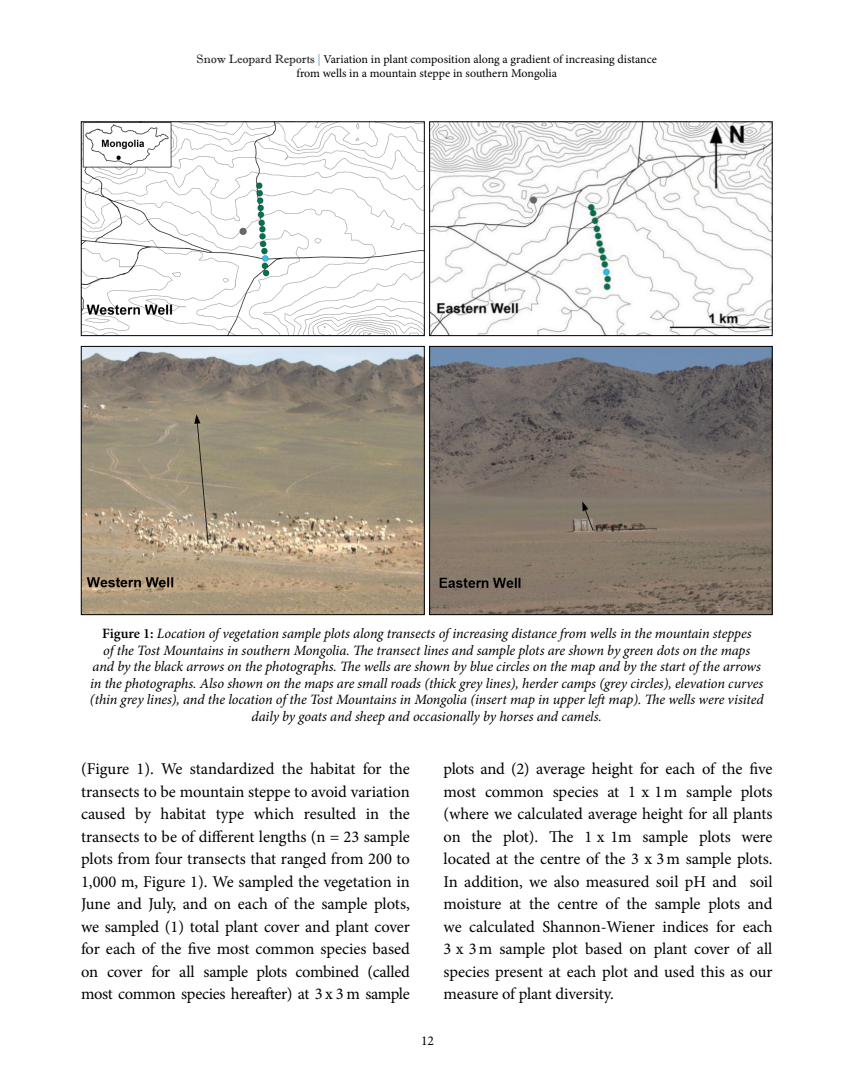
<style>
.page{position:relative;width:864px;height:1080px;background:#fff}
.page>*{position:absolute;margin:0;border:0;box-sizing:border-box;transform-origin:0 0}
.t1{font:16.5px/22.5px "Minion Pro";letter-spacing:-.015em;color:#000;text-align:justify}
.t2{font:italic 14.25px/16.5px "Minion Pro";letter-spacing:-.01em;color:#000;text-align:center}
.t3{font:13.5px "Minion Pro";color:#000}
.t4{font:12px/14.4px "Minion Pro";color:#000;text-align:center}
.s1{font-family:"Imprint MT Shadow"}
.s2{font-weight:700;color:#86b2d4}
.s3{font-weight:600;font-style:normal}
</style>
<div class="page">
<img style="left:83px;top:123px;width:340px;height:211px">
<img style="left:431px;top:123px;width:340px;height:211px">
<img style="left:83px;top:348px;width:340px;height:265px">
<img style="left:431px;top:348px;width:340px;height:265px">
<div style="left:81px;top:121px;width:344px;height:215px;border:1px solid #000"></div>
<div style="left:429px;top:121px;width:344px;height:215px;border:1px solid #000"></div>
<div style="left:429px;top:346px;width:344px;height:269px;border:1px solid #000"></div>
<div style="left:81px;top:346px;width:344px;height:269px;border:1px solid #000"></div>
<p class="t4" style="left:197px;top:52px;width:462px"><span class="s1">Snow Leopard Reports</span> <span class="s2">|</span> Variation in plant composition along a gradient of increasing distance from wells in a mountain steppe in southern Mongolia</p>
<p class="t2" style="left:90px;top:625px;width:675px"><span class="s3">Figure 1:</span> Location of vegetation sample plots along transects of increasing distance from wells in the mountain steppes<br>of the Tost Mountains in southern Mongolia. The transect lines and sample plots are shown by green dots on the maps<br>and by the black arrows on the photographs. The wells are shown by blue circles on the map and by the start of the arrows in the photographs. Also shown on the maps are small roads (thick grey lines), herder camps (grey circles), elevation curves (thin grey lines), and the location of the Tost Mountains in Mongolia (insert map in upper left map). The wells were visited daily by goats and sheep and occasionally by horses and camels.</p>
<p class="t1" style="left:81px;top:758px;width:330px">(Figure 1). We standardized the habitat for the transects to be mountain steppe to avoid variation caused by habitat type which resulted in the transects to be of different lengths (n = 23 sample plots from four transects that ranged from 200 to 1,000 m, Figure 1). We sampled the vegetation in June and July, and on each of the sample plots, we sampled (1) total plant cover and plant cover for each of the five most common species based on cover for all sample plots combined (called most common species hereafter) at 3 x 3 m sample</p>
<p class="t1" style="left:444px;top:758px;width:330px">plots and (2) average height for each of the five most common species at 1 x 1m sample plots (where we calculated average height for all plants on the plot). The 1 x 1m sample plots were located at the centre of the 3 x 3 m sample plots.<br>In addition, we also measured soil pH and soil moisture at the centre of the sample plots and we calculated Shannon-Wiener indices for each 3 x 3 m sample plot based on plant cover of all species present at each plot and used this as our measure of plant diversity.</p>
<p class="t3" style="left:421px;top:1031px;width:14px">12</p>
</div>
